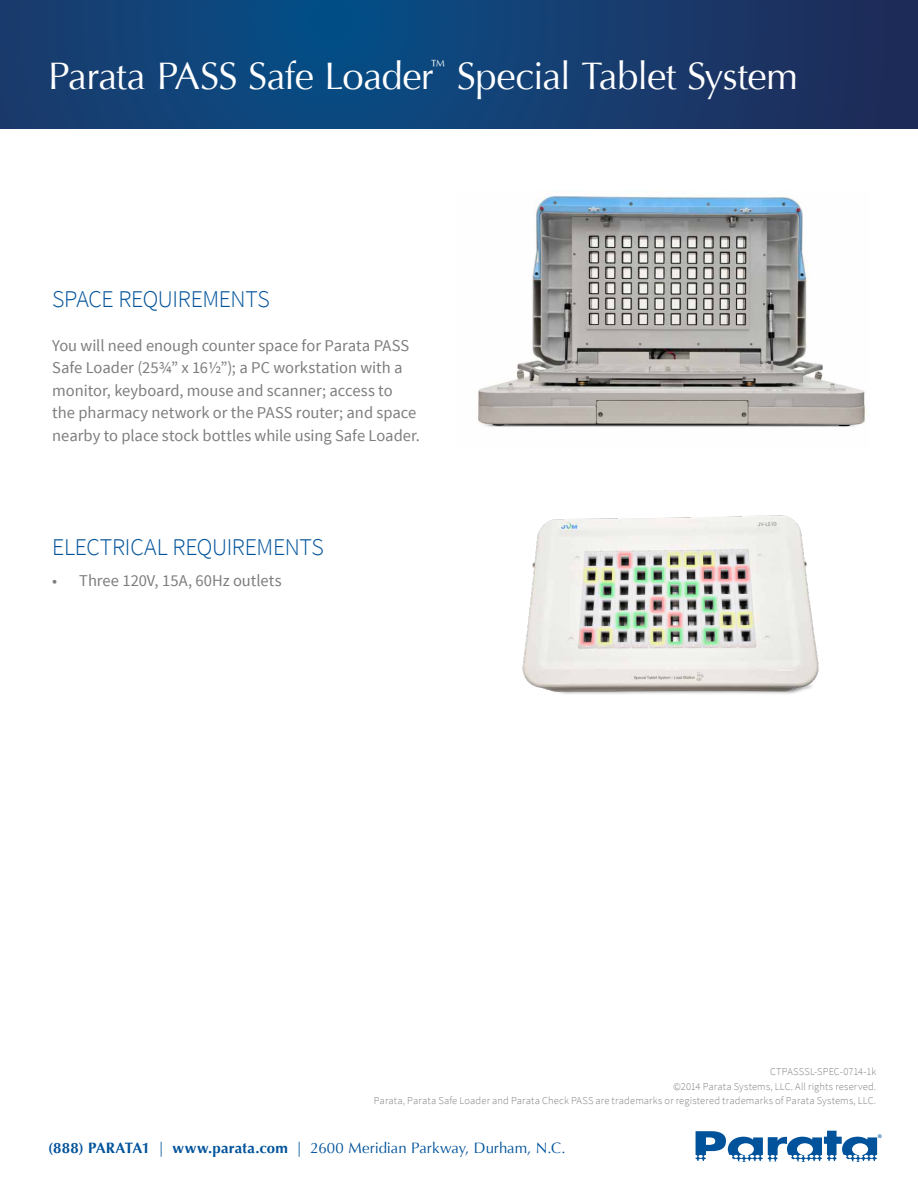
<style>
.page{position:relative;width:918px;height:1188px;background:#fff}
.page>*{position:absolute;margin:0;border:0;box-sizing:border-box;transform-origin:0 0}
.t1{font:38.25px "Optima";letter-spacing:-.02em;color:#fff}
.t2{font:300 24px "Source Sans Pro";letter-spacing:-.015em;color:#00539b}
.t3{font:16.5px/22.5px "Source Sans Pro";color:#7e7d7e}
.t4{font:16.2px "Optima";color:#fff}
.t5{font:15px "Optima";color:#00539b}
.t6{font:300 10.5px/14.2px "Source Sans Pro";letter-spacing:.015em;color:#808285;text-align:right}
.s1{font-weight:700}
</style>
<div class="page">
<svg style="left:0;top:0;width:918px;height:128px;background:#133e71"></svg>
<svg style="left:696px;top:1131px;width:186px;height:31px"></svg>
<img style="left:478px;top:195px;width:388px;height:232px">
<img style="left:522px;top:515px;width:297px;height:179px">
<h1 class="t1" style="left:48px;top:54px;width:387px">Parata PASS Safe Loader</h1>
<p class="t4" style="left:431px;top:56px;width:17px">™</p>
<h1 class="t1" style="left:457px;top:54px;width:343px">Special Tablet System</h1>
<h2 class="t2" style="left:52px;top:285px;width:219px">SPACE REQUIREMENTS</h2>
<p class="t3" style="left:52px;top:334px;width:369px">You will need enough counter space for Parata PASS Safe Loader (25¾” x 16½”); a PC workstation with a monitor, keyboard, mouse and scanner; access to<br>the pharmacy network or the PASS router; and space nearby to place stock bottles while using Safe Loader.</p>
<h2 class="t2" style="left:52px;top:533px;width:273px">ELECTRICAL REQUIREMENTS</h2>
<p class="t3" style="left:52px;top:570px;width:231px">• Three 120V, 15A, 60Hz outlets</p>
<p class="t6" style="left:374px;top:1065px;width:504px">CTPASSSL-SPEC-0714-1k<br>©2014 Parata Systems, LLC. All rights reserved.<br>Parata, Parata Safe Loader and Parata Check PASS are trademarks or registered trademarks of Parata Systems, LLC.</p>
<p class="t5" style="left:48px;top:1139px;width:519px"><span class="s1">(888) PARATA1</span> | <span class="s1">www.parata.com</span> | 2600 Meridian Parkway, Durham, N.C.</p>
</div>
